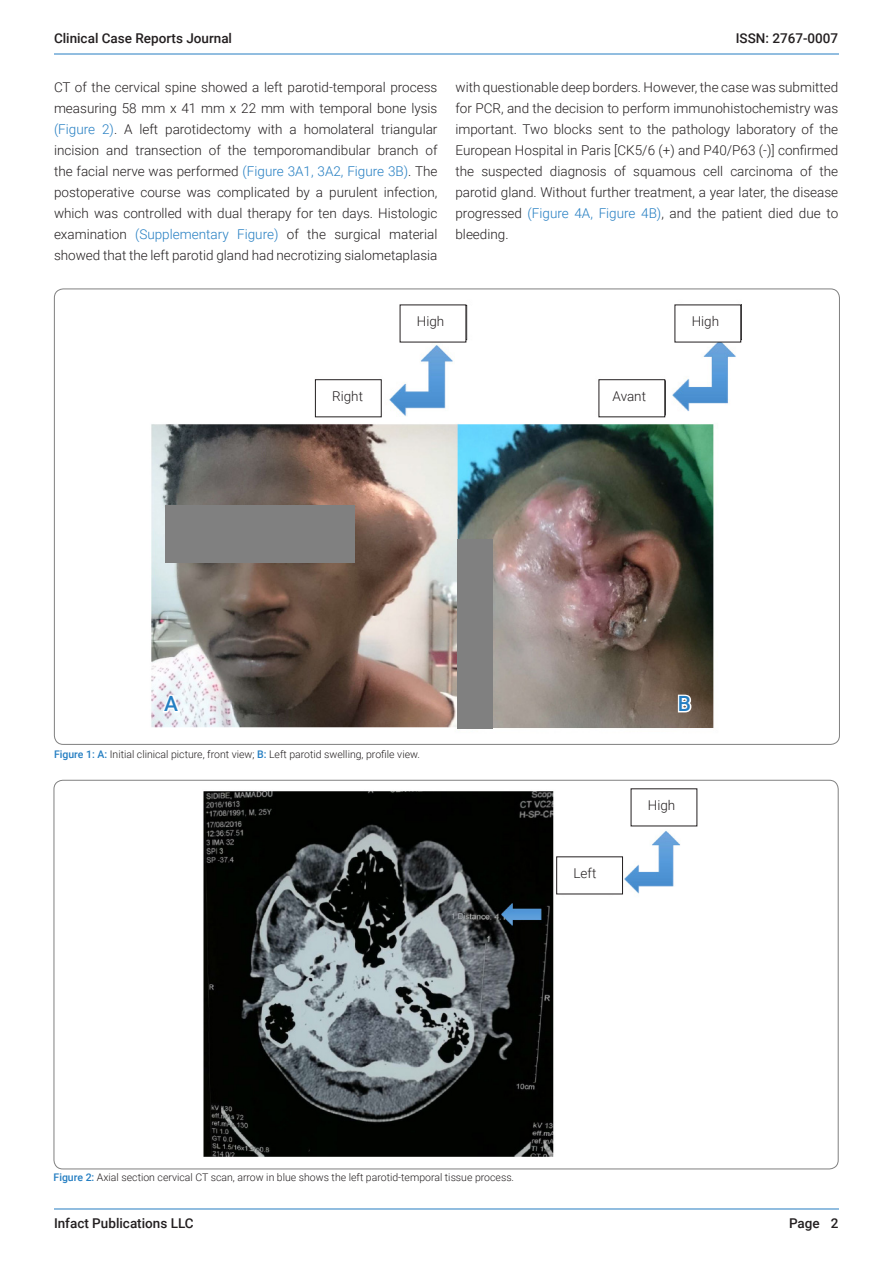
<style>
.page{position:relative;width:893px;height:1263px;background:#fff}
.page>*{position:absolute;margin:0;border:0;box-sizing:border-box;transform-origin:0 0}
.H1_Side_heading{font:500 21px "Roboto";color:#247ec2}
.Text__7{font:300 13.5px/21px "Roboto";color:#231f20;text-align:justify}
.t1{font:500 13.5px "Roboto";color:#231f20}
.Text_part{font:300 13.5px "Roboto";color:#231f20}
.figure_text{font:300 10.5px "Roboto";color:#231f20}
.s1{color:#247ec2}
.s2{font-weight:500;color:#247ec2}
</style>
<div class="page">
<img style="left:203px;top:790px;width:491px;height:367px">
<div style="left:631px;top:789px;width:66px;height:37px;background:#fff"></div>
<div style="left:557px;top:857px;width:65px;height:37px;background:#fff"></div>
<div style="left:556px;top:856px;width:67px;height:38px;border:1px solid #231f20"></div>
<img style="left:151px;top:304px;width:591px;height:425px">
<svg style="left:160px;top:693px;width:22px;height:22px"></svg>
<svg style="left:676px;top:692px;width:18px;height:22px"></svg>
<div style="left:165px;top:506px;width:190px;height:57px;background:#808080"></div>
<div style="left:457px;top:539px;width:35px;height:190px;background:#808080"></div>
<div style="left:315px;top:380px;width:66px;height:37px;background:#fff"></div>
<div style="left:315px;top:379px;width:67px;height:38px;border:1px solid #231f20"></div>
<div style="left:599px;top:380px;width:66px;height:37px;background:#fff"></div>
<div style="left:598px;top:379px;width:67px;height:38px;border:1px solid #231f20"></div>
<div style="left:400px;top:305px;width:66px;height:37px;background:#fff"></div>
<div style="left:675px;top:305px;width:66px;height:37px;background:#fff"></div>
<hr style="left:54px;top:54px;width:785px;height:1px;background:#267dc2">
<hr style="left:54px;top:1208px;width:785px;height:1px;background:#267dc2">
<p class="t1" style="left:54px;top:29px;width:180px">Clinical Case Reports Journal</p>
<p class="t1" style="left:736px;top:29px;width:104px">ISSN: 2767-0007</p>
<p class="Text__7" style="left:54px;top:76px;width:385px">CT of the cervical spine showed a left parotid-temporal process measuring 58 mm x 41 mm x 22 mm with temporal bone lysis <span class="s1">(Figure 2)</span>. A left parotidectomy with a homolateral triangular incision and transection of the temporomandibular branch of the facial nerve was performed <span class="s1">(Figure 3A1, 3A2, Figure 3B)</span>. The postoperative course was complicated by a purulent infection, which was controlled with dual therapy for ten days. Histologic examination <span class="s1">(Supplementary Figure)</span> of the surgical material showed that the left parotid gland had necrotizing sialometaplasia</p>
<p class="Text__7" style="left:455px;top:76px;width:384px">with questionable deep borders. However, the case was submitted for PCR, and the decision to perform immunohistochemistry was important. Two blocks sent to the pathology laboratory of the European Hospital in Paris [CK5/6 (+) and P40/P63 (-)] confirmed the suspected diagnosis of squamous cell carcinoma of the parotid gland. Without further treatment, a year later, the disease progressed <span class="s1">(Figure 4A, Figure 4B)</span>, and the patient died due to bleeding.</p>
<p class="Text_part" style="left:417px;top:312px;width:29px">High</p>
<p class="Text_part" style="left:692px;top:312px;width:29px">High</p>
<p class="Text_part" style="left:332px;top:387px;width:32px">Right</p>
<p class="Text_part" style="left:613px;top:387px;width:35px">Avant</p>
<p class="H1_Side_heading" style="left:164px;top:689px;width:15px">A</p>
<p class="H1_Side_heading" style="left:678px;top:689px;width:15px">B</p>
<p class="figure_text" style="left:54px;top:746px;width:367px"><span class="s2">Figure 1: A:</span> Initial clinical picture, front view; <span class="s2">B:</span> Left parotid swelling, profile view.</p>
<p class="Text_part" style="left:573px;top:864px;width:24px">Left</p>
<p class="Text_part" style="left:648px;top:796px;width:29px">High</p>
<p class="figure_text" style="left:54px;top:1170px;width:462px"><span class="s2">Figure 2:</span> Axial section cervical CT scan, arrow in blue shows the left parotid-temporal tissue process.</p>
<p class="t1" style="left:54px;top:1213px;width:141px">Infact Publications LLC</p>
<p class="t1" style="left:789px;top:1213px;width:51px">Page 2</p>
</div>
